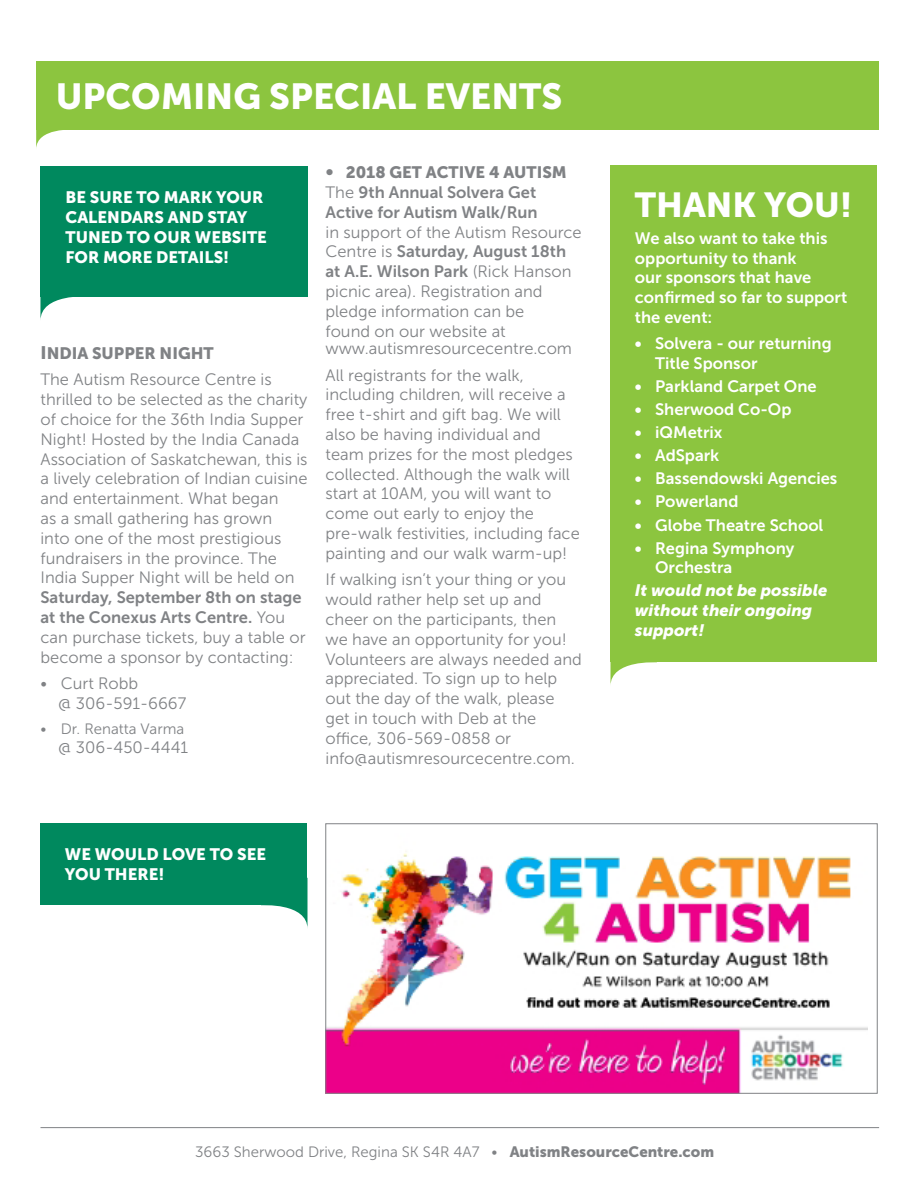
<style>
.page{position:relative;width:918px;height:1188px;background:#fff}
.page>*{position:absolute;margin:0;border:0;box-sizing:border-box;transform-origin:0 0}
.t1{font:36px "Museo Sans 900";color:#fff}
.t2{font:34.5px "Museo Sans 900";color:#fff}
.t3{font:16.5px/19.8px "Museo Sans 300";color:#808285}
.t4{font:16.5px/19.8px "Museo Sans 700";color:#fff}
.t5{font:16.5px/19.8px "Museo Sans 700";color:#808285}
.t6{font:16.5px/19.8px "Museo Sans 900";color:#fff}
.t7{font:italic 16.5px/19.8px "Museo Sans 900";color:#fff}
.t8{font:16.5px "Museo Sans 900";color:#808285}
.t9{font:15px "Museo Sans 300";color:#808285}
.s1{font-size:18px}
.s2{font-family:"Museo Sans 300"}
.s3{font-family:"Museo Sans 900"}
</style>
<div class="page">
<hr style="left:40px;top:1127px;width:839px;height:1px;background:#808285">
<img style="left:328px;top:851px;width:540px;height:241px">
<div style="left:326px;top:824px;width:551px;height:270px;border:1px solid #808285"></div>
<svg style="left:261px;top:905px;width:47px;height:23px"></svg>
<div style="left:40px;top:824px;width:268px;height:81px;background:#00895e"></div>
<div style="left:610px;top:166px;width:268px;height:496px;background:#8cc53f"></div>
<svg style="left:610px;top:662px;width:47px;height:23px"></svg>
<div style="left:40px;top:166px;width:268px;height:130px;background:#00895e"></div>
<svg style="left:40px;top:296px;width:48px;height:24px"></svg>
<svg style="left:36px;top:130px;width:27px;height:18px"></svg>
<div style="left:36px;top:61px;width:843px;height:69px;background:#8cc53f"></div>
<h1 class="t1" style="left:56px;top:76px;width:508px">UPCOMING SPECIAL EVENTS</h1>
<p class="t6" style="left:66px;top:187px;width:203px">BE SURE TO MARK YOUR<br>CALENDARS AND STAY<br>TUNED TO OUR WEBSITE<br>FOR MORE DETAILS!</p>
<p class="t8" style="left:40px;top:344px;width:175px"><span class="s1">I</span>NDIA SUPPER NIGHT</p>
<p class="t3" style="left:41px;top:370px;width:269px">The Autism Resource Centre is thrilled to be selected as the charity of choice for the 36th India Supper Night! Hosted by the India Canada Association of Saskatchewan, this is a lively celebration of Indian cuisine and entertainment. What began<br>as a small gathering has grown<br>into one of the most prestigious fundraisers in the province. The India Supper Night will be held on</p>
<p class="t5" style="left:41px;top:588px;width:263px">Saturday, September 8th on stage at the Conexus Arts Centre. <span class="s2">You</span></p>
<p class="t3" style="left:41px;top:627px;width:267px">can purchase tickets, buy a table or become a sponsor by contacting:</p>
<p class="t3" style="left:58px;top:674px;width:130px;text-indent:-18px">• Curt Robb<br>@ 306-591-6667</p>
<p class="t9" style="left:40px;top:720px;width:145px">• Dr. Renatta Varma</p>
<p class="t3" style="left:58px;top:738px;width:131px">@ 306-450-4441</p>
<p class="t8" style="left:326px;top:163px;width:243px">• 2018 GET ACTIVE 4 AUTISM</p>
<p class="t5" style="left:326px;top:182px;width:214px"><span class="s2">The</span> 9th Annual Solvera Get<br>Active for Autism Walk/Run</p>
<p class="t3" style="left:326px;top:222px;width:258px">in support of the Autism Resource</p>
<p class="t5" style="left:326px;top:242px;width:248px"><span class="s2">Centre is</span> Saturday, August 18th at A.E. Wilson Park <span class="s2">(Rick Hanson</span></p>
<p class="t3" style="left:326px;top:281px;width:219px">picnic area). Registration and pledge information can be found on our website at</p>
<p class="t3" style="left:326px;top:335px;width:248px;line-height:26.5px">www.autismresourcecentre.com<br>All registrants for the walk,</p>
<p class="t3" style="left:326px;top:385px;width:256px">including children, will receive a free t-shirt and gift bag. We will also be having individual and team prizes for the most pledges collected. Although the walk will start at 10AM, you will want to come out early to enjoy the pre-walk festivities, including face painting and our walk warm-up!</p>
<p class="t3" style="left:326px;top:570px;width:258px">If walking isn’t your thing or you would rather help set up and cheer on the participants, then we have an opportunity for you!<br>Volunteers are always needed and appreciated. To sign up to help out the day of the walk, please get in touch with Deb at the office, 306-569-0858 or info@autismresourcecentre.com.</p>
<p class="t6" style="left:65px;top:845px;width:203px">WE WOULD LOVE TO SEE<br>YOU THERE!</p>
<h2 class="t2" style="left:635px;top:186px;width:219px">THANK YOU!</h2>
<p class="t4" style="left:635px;top:228px;width:214px">We also want to take this opportunity to thank<br>our sponsors that have confirmed so far to support the event:</p>
<p class="t4" style="left:655px;top:334px;width:178px;text-indent:-20px">• Solvera - our returning<br>Title Sponsor</p>
<p class="t4" style="left:635px;top:377px;width:183px">• Parkland Carpet One</p>
<p class="t4" style="left:635px;top:400px;width:158px">• Sherwood Co-Op</p>
<p class="t4" style="left:635px;top:423px;width:89px">• iQMetrix</p>
<p class="t4" style="left:635px;top:446px;width:86px">• AdSpark</p>
<p class="t4" style="left:635px;top:469px;width:204px">• Bassendowski Agencies</p>
<p class="t4" style="left:635px;top:492px;width:105px">• Powerland</p>
<p class="t4" style="left:635px;top:515px;width:190px">• Globe Theatre School</p>
<p class="t4" style="left:655px;top:538px;width:141px;text-indent:-20px">• Regina Symphony<br>Orchestra</p>
<p class="t7" style="left:635px;top:581px;width:194px">It would not be possible without their ongoing support!</p>
<p class="t9" style="left:195px;top:1144px;width:521px">3663 Sherwood Drive, Regina SK S4R 4A7 • <span class="s3">AutismResourceCentre.com</span></p>
</div>
